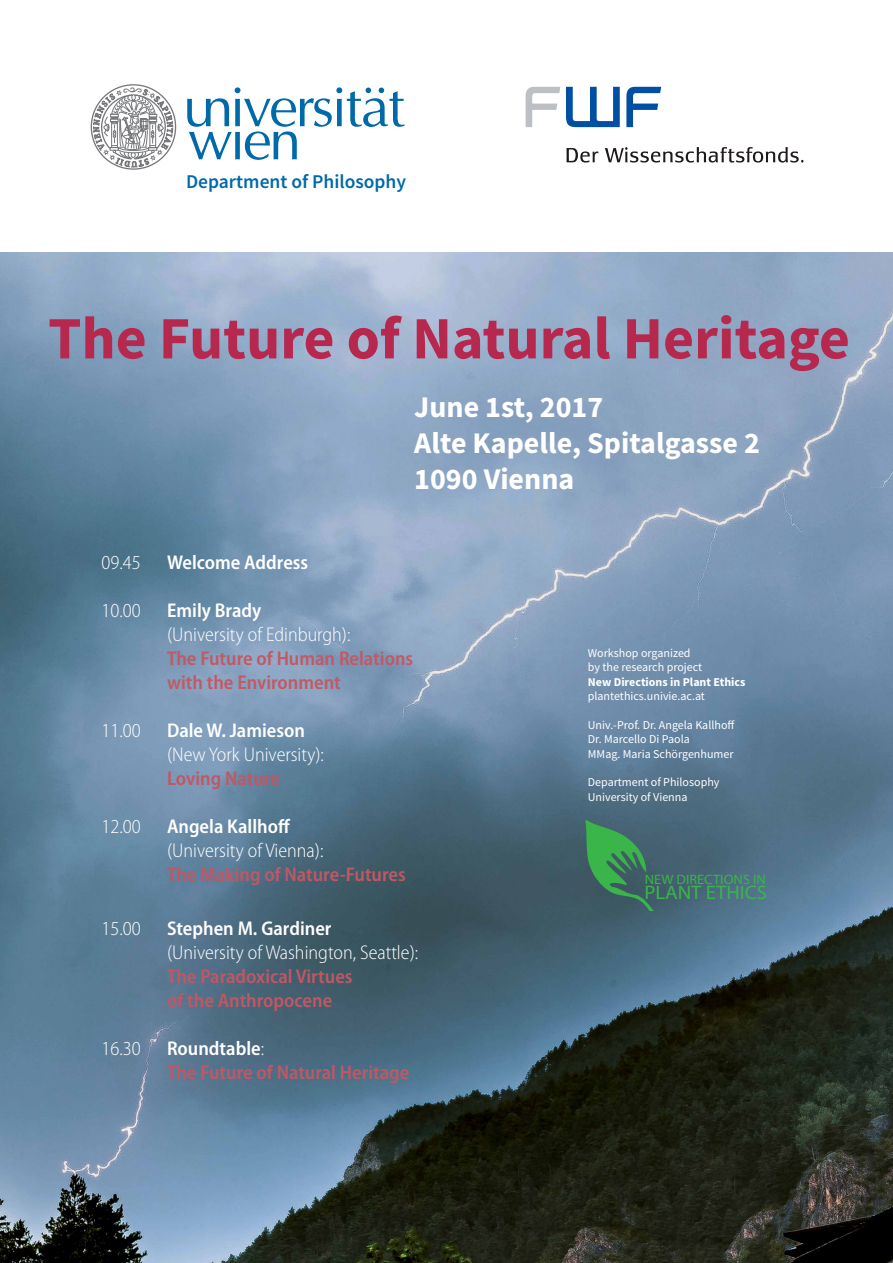
<style>
.page{position:relative;width:893px;height:1263px;background:#fff}
.page>*{position:absolute;margin:0;border:0;box-sizing:border-box;transform-origin:0 0}
.t1{font:700 60px "Source Sans Pro";color:#b6284e}
.t2{font:700 30px/36px "Source Sans Pro";color:#fff}
.t3{font:300 semi-condensed 19.95px "Myriad Pro";color:#fff}
.t4{font:600 semi-condensed 19.95px/23.9px "Myriad Pro";color:#c15764}
.t5{font:600 semi-condensed 19.95px "Myriad Pro";color:#fff}
.t6{font:600 semi-condensed 19.95px/23.9px "Myriad Pro";color:#c25965}
.t7{font:19.58px "Myriad Pro";color:#39b54a;scale:1.05 1}
.t8{font:600 19.5px "Source Sans Pro";color:#0069aa}
.t9{font:13.65px "Myriad Pro";color:#39b54a;scale:1.05 1}
.t10{font:12px/14.4px "Source Sans Pro";color:#fff}
.t11{font:700 12px "Source Sans Pro";color:#fff}
.s1{color:#fff}
.s2{font-weight:300;color:#fff}
</style>
<div class="page">
<img style="left:0;top:253px;width:893px;height:1010px">
<svg style="left:187px;top:87px;width:217px;height:73px"></svg>
<svg style="left:90px;top:84px;width:87px;height:86px"></svg>
<svg style="left:526px;top:87px;width:34px;height:40px"></svg>
<svg style="left:566px;top:87px;width:54px;height:40px"></svg>
<svg style="left:626px;top:87px;width:35px;height:40px"></svg>
<svg style="left:566px;top:148px;width:32px;height:15px"></svg>
<svg style="left:605px;top:147px;width:198px;height:16px"></svg>
<svg style="left:585px;top:820px;width:72px;height:90px;background:#3e7b5e"></svg>
<h3 class="t8" style="left:186px;top:169px;width:222px">Department of Philosophy</h3>
<h1 class="t1" style="left:48px;top:298px;width:803px">The Future of Natural Heritage</h1>
<h2 class="t2" style="left:414px;top:389px;width:347px">June 1st, 2017<br>Alte Kapelle, Spitalgasse 2<br>1090 Vienna</h2>
<h3 class="t3" style="left:102px;top:551px;width:41px">09.45</h3>
<h3 class="t5" style="left:167px;top:550px;width:143px">Welcome Address</h3>
<h3 class="t3" style="left:102px;top:599px;width:41px">10.00</h3>
<h3 class="t5" style="left:167px;top:598px;width:96px">Emily Brady</h3>
<h3 class="t3" style="left:167px;top:623px;width:185px">(University of Edinburgh):</h3>
<h3 class="t6" style="left:167px;top:646px;width:248px">The Future of Human Relations with the Environment</h3>
<h3 class="t3" style="left:102px;top:719px;width:41px">11.00</h3>
<h3 class="t5" style="left:167px;top:718px;width:139px">Dale W. Jamieson</h3>
<h3 class="t3" style="left:167px;top:743px;width:158px">(New York University):</h3>
<h3 class="t4" style="left:167px;top:766px;width:114px">Loving Nature</h3>
<h3 class="t3" style="left:102px;top:814px;width:41px">12.00</h3>
<h3 class="t5" style="left:167px;top:814px;width:125px">Angela Kallhoff</h3>
<h3 class="t3" style="left:167px;top:838px;width:158px">(University of Vienna):</h3>
<h3 class="t4" style="left:167px;top:862px;width:240px">The Making of Nature-Futures</h3>
<h3 class="t3" style="left:102px;top:916px;width:41px">15.00</h3>
<h3 class="t5" style="left:167px;top:916px;width:166px">Stephen M. Gardiner</h3>
<h3 class="t3" style="left:167px;top:940px;width:253px">(University of Washington, Seattle):</h3>
<h3 class="t4" style="left:167px;top:964px;width:187px">The Paradoxical Virtues of the Anthropocene</h3>
<h3 class="t3" style="left:102px;top:1036px;width:41px">16.30</h3>
<h3 class="t4" style="left:167px;top:1036px;width:244px"><span class="s1">Roundtable</span><span class="s2">:<br></span>The Future of Natural Heritage</h3>
<p class="t10" style="left:588px;top:645px;width:116px">Workshop organized by the research project</p>
<p class="t11" style="left:588px;top:673px;width:159px">New Directions in Plant Ethics</p>
<p class="t10" style="left:588px;top:689px;width:119px">plantethics.univie.ac.at</p>
<p class="t10" style="left:588px;top:717px;width:148px">Univ.-Prof. Dr. Angela Kallhoff<br>Dr. Marcello Di Paola<br>MMag. Maria Schörgenhumer</p>
<p class="t10" style="left:588px;top:775px;width:133px">Department of Philosophy<br>University of Vienna</p>
<p class="t9" style="left:645px;top:871px;width:117px">NEW DIRECTIONS IN</p>
<h3 class="t7" style="left:644px;top:881px;width:118px">PLANT ETHICS</h3>
</div>
